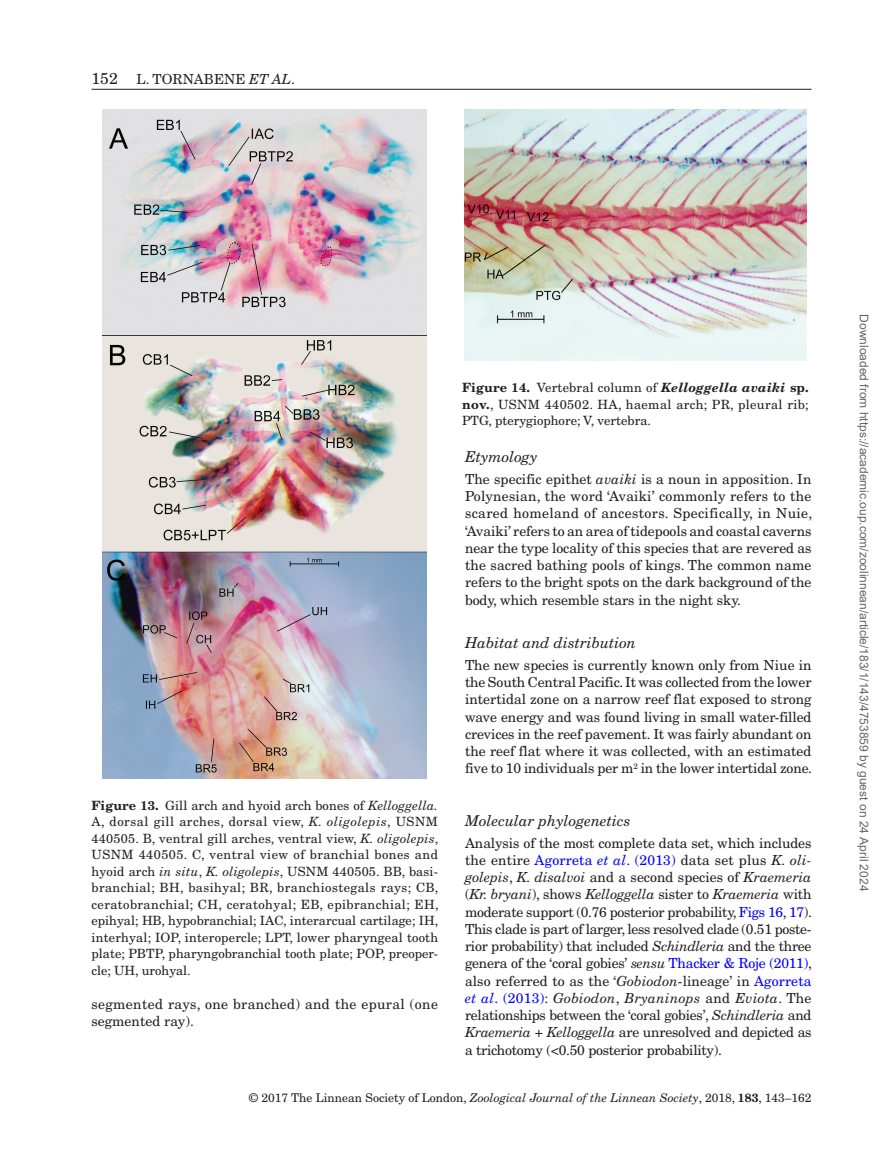
<style>
.page{position:relative;width:893px;height:1174px;background:#fff}
.page>*{position:absolute;margin:0;border:0;box-sizing:border-box;transform-origin:0 0}
.t1{font:italic 15px "New Century Schlbk";color:#231f20}
.t2{font:13.8px/17.2px "New Century Schlbk";letter-spacing:-.005em;color:#231f20;text-align:justify}
.t3{font:13.8px/17.2px "New Century Schlbk";letter-spacing:.025em;color:#231f20}
.t4{font:12.75px/16.5px "New Century Schlbk";letter-spacing:.005em;color:#231f20;text-align:justify}
.t5{font:12px "Arial";color:#666}
.t6{font:12px "New Century Schlbk";color:#231f20}
.s1{font-size:15.75px}
.s2{font-style:italic}
.s3{font-weight:700}
.s4{font-weight:700;font-style:italic}
.s5{color:#00f}
.s6{font-style:italic;color:#00f}
</style>
<div class="page">
<hr style="left:92px;top:89px;width:720px;height:1px;background:#231f20">
<img style="left:103px;top:110px;width:324px;height:668px">
<img style="left:464px;top:110px;width:342px;height:251px">
<p class="t2" style="left:92px;top:70px;width:205px"><span class="s1">152</span> L. TORNABENE <span class="s2">ET AL</span>.</p>
<p class="t4" style="left:92px;top:797px;width:349px"><span class="s3">Figure 13.</span> Gill arch and hyoid arch bones of <span class="s2">Kelloggella.<br></span>A, dorsal gill arches, dorsal view, <span class="s2">K. oligolepis</span>, USNM 440505. B, ventral gill arches, ventral view, <span class="s2">K. oligolepis</span>, USNM 440505. C, ventral view of branchial bones and hyoid arch <span class="s2">in situ</span>, <span class="s2">K. oligolepis</span>, USNM 440505. BB, basi&shy;branchial; BH, basihyal; BR, branchiostegals rays; CB, ceratobranchial; CH, ceratohyal; EB, epibranchial; EH, epihyal; HB, hypobranchial; IAC, interarcual cartilage; IH, interhyal; IOP, interopercle; LPT, lower pharyngeal tooth plate; PBTP, pharyngobranchial tooth plate; POP, preoper&shy;cle; UH, urohyal.</p>
<p class="t3" style="left:92px;top:995px;width:348px">segmented rays, one branched) and the epural (one segmented ray).</p>
<p class="t4" style="left:462px;top:379px;width:348px"><span class="s3">Figure 14.</span> Vertebral column of <span class="s4">Kelloggella avaiki</span> <span class="s3">sp. nov.</span>, USNM 440502. HA, haemal arch; PR, pleural rib; PTG, pterygiophore; V, vertebra.</p>
<p class="t1" style="left:465px;top:447px;width:74px">Etymology</p>
<p class="t2" style="left:465px;top:470px;width:349px">The specific epithet <span class="s2">avaiki</span> is a noun in apposition. In Polynesian, the word ‘Avaiki’ commonly refers to the scared homeland of ancestors. Specifically, in Nuie, ‘Avaiki’ refers to an area of tidepools and coastal caverns near the type locality of this species that are revered as the sacred bathing pools of kings. The common name refers to the bright spots on the dark background of the body, which resemble stars in the night sky.</p>
<p class="t1" style="left:465px;top:633px;width:173px">Habitat and distribution</p>
<p class="t2" style="left:465px;top:656px;width:349px">The new species is currently known only from Niue in the South Central Pacific. It was collected from the lower intertidal zone on a narrow reef flat exposed to strong wave energy and was found living in small water-filled crevices in the reef pavement. It was fairly abundant on the reef flat where it was collected, with an estimated five to 10 individuals per m<sup>2</sup> in the lower intertidal zone.</p>
<p class="t1" style="left:465px;top:811px;width:167px">Molecular phylogenetics</p>
<p class="t2" style="left:465px;top:834px;width:349px">Analysis of the most complete data set, which includes the entire <span class="s5">Agorreta</span> <span class="s6">et al</span><span class="s5">. (2013)</span> data set plus <span class="s2">K. oli&shy;golepis</span>, <span class="s2">K. disalvoi</span> and a second species of <span class="s2">Kraemeria </span>(<span class="s2">Kr. bryani</span>), shows <span class="s2">Kelloggella</span> sister to <span class="s2">Kraemeria</span> with moderate support (0.76 posterior probability, <span class="s5">Figs 16</span>, <span class="s5">17</span>).<br>This clade is part of larger, less resolved clade (0.51 poste&shy;rior probability) that included <span class="s2">Schindleria</span> and the three genera of the ‘coral gobies’ <span class="s2">sensu</span> <span class="s5">Thacker &amp; Roje (2011)</span>, also referred to as the ‘<span class="s2">Gobiodon</span>-lineage’ in <span class="s5">Agorreta </span><span class="s6">et al</span><span class="s5">. (2013)</span>: <span class="s2">Gobiodon</span>, <span class="s2">Bryaninops</span> and <span class="s2">Eviota</span>. The relationships between the ‘coral gobies’, <span class="s2">Schindleria</span> and <span class="s2">Kraemeria</span> + <span class="s2">Kelloggella</span> are unresolved and depicted as a trichotomy (&lt;0.50 posterior probability).</p>
<p class="t6" style="left:249px;top:1090px;width:564px">© 2017 The Linnean Society of London, <span class="s2">Zoological Journal of the Linnean Society</span>, 2018, <span class="s3">183</span>, 143–162</p>
<p class="t5" style="left:868px;top:314px;width:578px;rotate:90deg">Downloaded from https://academic.oup.com/zoolinnean/article/183/1/143/4753859 by guest on 24 April 2024</p>
</div>
